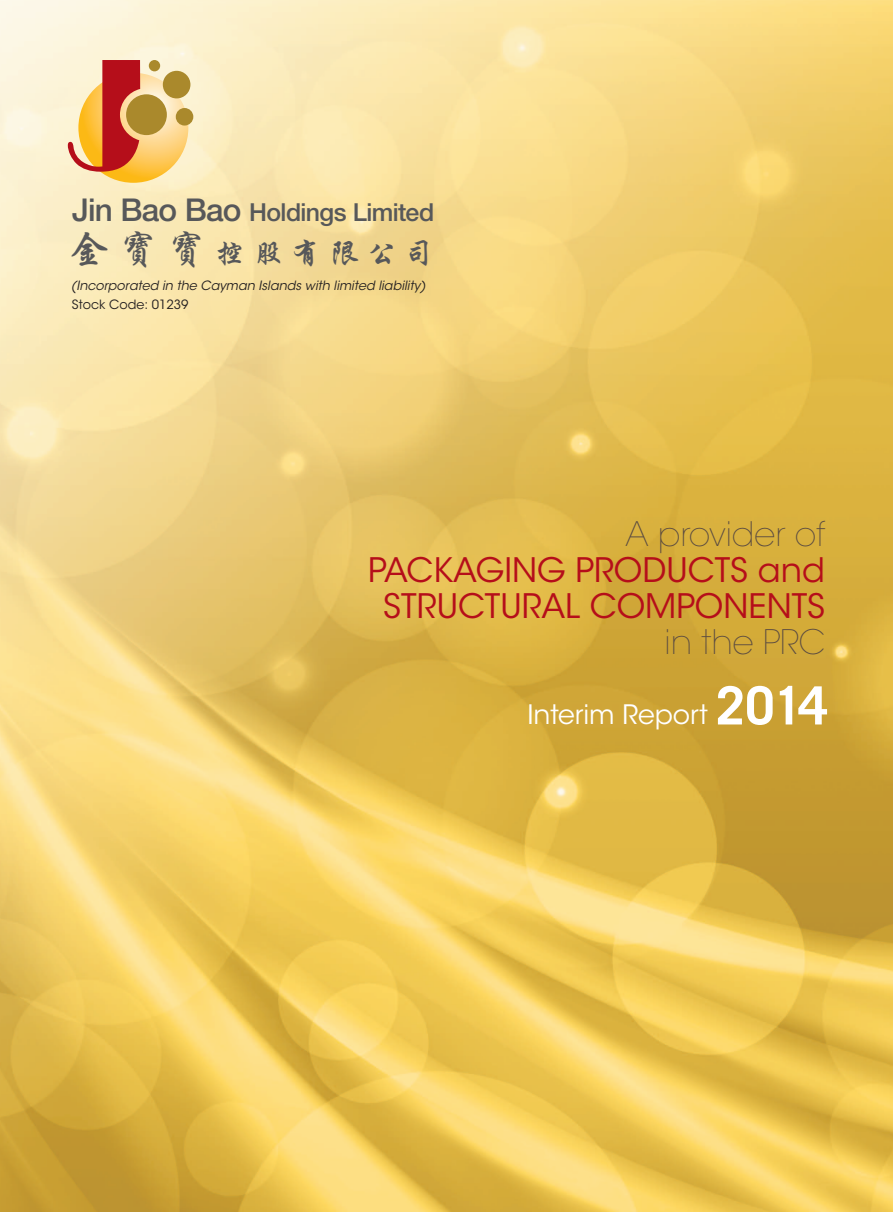
<style>
.page{position:relative;width:893px;height:1212px;background:#fff}
.page>*{position:absolute;margin:0;border:0;box-sizing:border-box;transform-origin:0 0}
.t1{font:33.6px/36px "ITC Avant Garde Std";color:#b50e1a;text-align:center}
.t2{font:200 33.6px "ITC Avant Garde Std";color:#594a41}
.t3{font:700 31.5px "C Xing Kai HK";letter-spacing:.205em;color:#57585a}
.t4{font:26.7px "ITC Avant Garde Std";color:#fff}
.t5{font:500 24.9px "Helvetica Neue LT Std";letter-spacing:-.025em;color:#57585a}
.t6{font:italic 12.75px "ITC Avant Garde Std";color:#231f20}
.t7{font:12.75px "ITC Avant Garde Std";color:#231f20}
.s1{font-size:31.5px}
.s2{font-size:40.5px}
.s3{font-family:"Trade Gothic LT Std";font-weight:700;font-size:52.8px}
</style>
<div class="page">
<img style="left:0;top:0;width:893px;height:1212px">
<svg style="left:78px;top:73px;width:110px;height:110px;background:#fdd37b"></svg>
<svg style="left:68px;top:60px;width:72px;height:112px;background:#dc8059"></svg>
<div style="left:126px;top:94px;width:41px;height:41px;background:#aa892c;border-radius:50%"></div>
<div style="left:163px;top:71px;width:27px;height:27px;background:#aa892c;border-radius:50%"></div>
<div style="left:149px;top:60px;width:11px;height:11px;background:#aa892c;border-radius:50%"></div>
<div style="left:176px;top:108px;width:17px;height:18px;background:#aa892c;border-radius:50%"></div>
<h3 class="t5" style="left:72px;top:197px;width:364px"><span class="s1">Jin Bao Bao</span> Holdings Limited</h3>
<h2 class="t3" style="left:68px;top:237px;width:369px"><span class="s2">金寶寶</span>控股有限公司</h2>
<p class="t6" style="left:71px;top:277px;width:356px">(Incorporated in the Cayman Islands with limited liability)</p>
<p class="t7" style="left:72px;top:297px;width:118px">Stock Code: 01239</p>
<h1 class="t2" style="left:625px;top:514px;width:201px">A provider of</h1>
<h1 class="t1" style="left:368px;top:552px;width:458px">PACKAGING PRODUCTS and<br>STRUCTURAL COMPONENTS</h1>
<h1 class="t2" style="left:665px;top:622px;width:162px">in the PRC</h1>
<h3 class="t4" style="left:527px;top:699px;width:302px">Interim Report <span class="s3">2014</span></h3>
</div>
